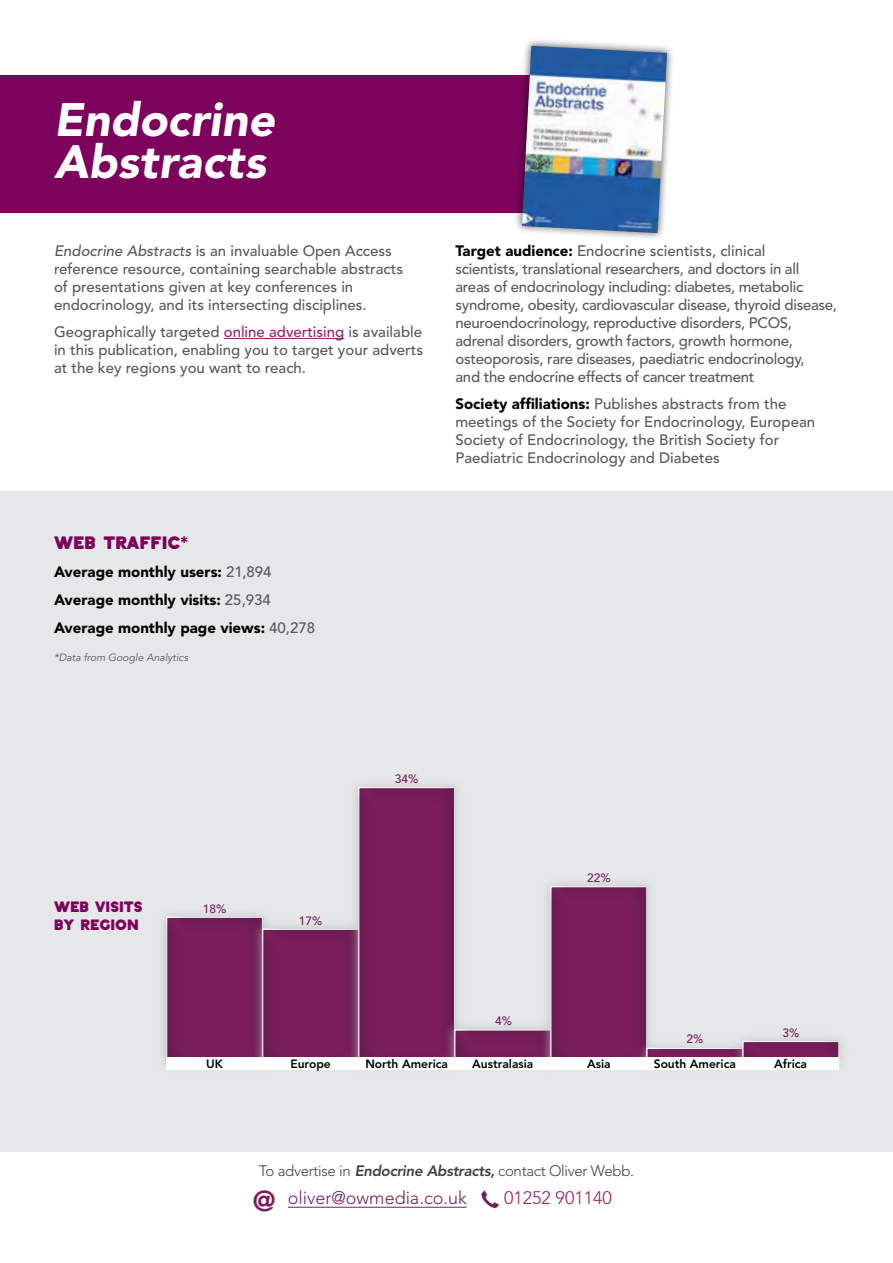
<style>
.page{position:relative;width:893px;height:1263px;background:#fff}
.page>*{position:absolute;margin:0;border:0;box-sizing:border-box;transform-origin:0 0}
.t1{font:italic 900 46.5px/42px "Avenir";color:#fff}
.t2{font:300 18px "Avenir";color:#7a1e5d}
.t3{font:300 18px "Avenir LT Std";color:#9e1f63}
.t4{font:700 18px "Ephesus demo Extra";color:#7c025c}
.t5{font:500 15px/18px "Avenir";color:#58595b}
.t6{font:500 15px/18px "Avenir";letter-spacing:-.02em;color:#58595b}
.t7{font:900 15px/28px "Avenir";color:#000}
.t8{font:300 15px "Avenir";letter-spacing:-.02em;color:#414042}
.t9{font:700 15px/18px "Ephesus demo Extra";color:#7c025c}
.t10{font:800 12px "Avenir";color:#000}
.t11{font:500 12px "Avenir";color:#7a1e5d}
.t12{font:italic 10.5px "Avenir";color:#58595b}
.s1{font-style:italic}
.s2{color:#9e1f63}
.s3{font-family:"Gotham";font-weight:900}
.s4{font-weight:500;color:#58595b}
.s5{font-weight:900;color:#000}
.s6{font-weight:800;font-style:italic}
.s7{font-weight:800;font-size:28.5px}
</style>
<div class="page">
<div style="left:0;top:75px;width:610px;height:137px;background:#7c025c"></div>
<hr style="left:224px;top:338px;width:120px;height:1px;background:#9e1f63">
<svg style="left:481px;top:1190px;width:18px;height:18px"></svg>
<hr style="left:288px;top:1207px;width:179px;height:1px;background:#7a1e5d">
<div style="left:514px;top:38px;width:161px;height:203px;background:#000;opacity:.65"></div>
<img style="left:522px;top:46px;width:145px;height:187px">
<div style="left:0;top:491px;width:893px;height:661px;background:#e6e7e8"></div>
<div style="left:156px;top:907px;width:117px;height:167px;background:#bcbec0;opacity:.75"></div>
<div style="left:166px;top:911px;width:103px;height:155px;background:#000;opacity:.35"></div>
<div style="left:252px;top:918px;width:117px;height:156px;background:#bcbec0;opacity:.75"></div>
<div style="left:261px;top:928px;width:101px;height:138px;background:#7a1e5d"></div>
<div style="left:348px;top:777px;width:117px;height:297px;background:#bcbec0;opacity:.75"></div>
<div style="left:357px;top:786px;width:100px;height:280px;background:#000;opacity:.35"></div>
<div style="left:444px;top:1019px;width:117px;height:55px;background:#bcbec0;opacity:.75"></div>
<div style="left:454px;top:1028px;width:100px;height:38px;background:#000;opacity:.35"></div>
<div style="left:540px;top:876px;width:117px;height:198px;background:#bcbec0;opacity:.75"></div>
<div style="left:550px;top:881px;width:103px;height:186px;background:#000;opacity:.35"></div>
<div style="left:636px;top:1038px;width:117px;height:36px;background:#bcbec0;opacity:.75"></div>
<div style="left:645px;top:1046px;width:101px;height:20px;background:#000;opacity:.35"></div>
<div style="left:732px;top:1031px;width:117px;height:43px;background:#e3e4e5"></div>
<div style="left:741px;top:1039px;width:100px;height:27px;background:#000;opacity:.35"></div>
<div style="left:166px;top:1057px;width:672px;height:13px;background:#fff"></div>
<h1 class="t1" style="left:54px;top:98px;width:222px">Endocrine<br>Abstracts</h1>
<p class="t5" style="left:54px;top:243px;width:351px"><span class="s1">Endocrine Abstracts</span> is an invaluable Open Access reference resource, containing searchable abstracts of presentations given at key conferences in endocrinology, and its intersecting disciplines.</p>
<p class="t5" style="left:54px;top:323px;width:370px;text-align:justify">Geographically targeted <span class="s2">online advertising</span> is available in this publication, enabling you to target your adverts at the key regions you want to reach.</p>
<p class="t4" style="left:54px;top:532px;width:136px">WEB TRAFFIC<span class="s3">*</span></p>
<p class="t7" style="left:54px;top:558px;width:263px">Average monthly users: <span class="s4">21,894<br></span>Average monthly visits: <span class="s4">25,934<br></span>Average monthly page views: <span class="s4">40,278</span></p>
<p class="t12" style="left:54px;top:651px;width:136px">*Data from Google Analytics</p>
<p class="t6" style="left:455px;top:243px;width:383px"><span class="s5">Target audience:</span> Endocrine scientists, clinical<br>scientists, translational researchers, and doctors in all areas of endocrinology including: diabetes, metabolic syndrome, obesity, cardiovascular disease, thyroid disease, neuroendocrinology, reproductive disorders, PCOS, adrenal disorders, growth factors, growth hormone, osteoporosis, rare diseases, paediatric endocrinology,<br>and the endocrine effects of cancer treatment</p>
<p class="t5" style="left:455px;top:395px;width:361px"><span class="s5">Society affiliations:</span> Publishes abstracts from the meetings of the Society for Endocrinology, European Society of Endocrinology, the British Society for Paediatric Endocrinology and Diabetes</p>
<p class="t9" style="left:54px;top:898px;width:90px">WEB VISITS<br>BY REGION</p>
<p class="t11" style="left:203px;top:901px;width:25px">18%</p>
<p class="t11" style="left:299px;top:913px;width:25px">17%</p>
<p class="t11" style="left:395px;top:772px;width:25px">34%</p>
<p class="t11" style="left:495px;top:1014px;width:18px">4%</p>
<p class="t11" style="left:587px;top:871px;width:25px">22%</p>
<p class="t11" style="left:686px;top:1032px;width:18px">2%</p>
<p class="t11" style="left:782px;top:1025px;width:18px">3%</p>
<p class="t10" style="left:206px;top:1057px;width:18px">UK</p>
<p class="t10" style="left:290px;top:1057px;width:42px">Europe</p>
<p class="t10" style="left:365px;top:1057px;width:84px">North America</p>
<p class="t10" style="left:472px;top:1057px;width:63px">Australasia</p>
<p class="t10" style="left:587px;top:1057px;width:25px">Asia</p>
<p class="t10" style="left:654px;top:1057px;width:84px">South America</p>
<p class="t10" style="left:774px;top:1057px;width:34px">Africa</p>
<p class="t8" style="left:259px;top:1162px;width:377px">To advertise in <span class="s6">Endocrine Abstracts,</span> contact Oliver Webb.</p>
<p class="t2" style="left:253px;top:1187px;width:215px"><span class="s7">@</span> oliver@owmedia.co.uk</p>
<p class="t3" style="left:504px;top:1187px;width:109px">01252 901140</p>
</div>
